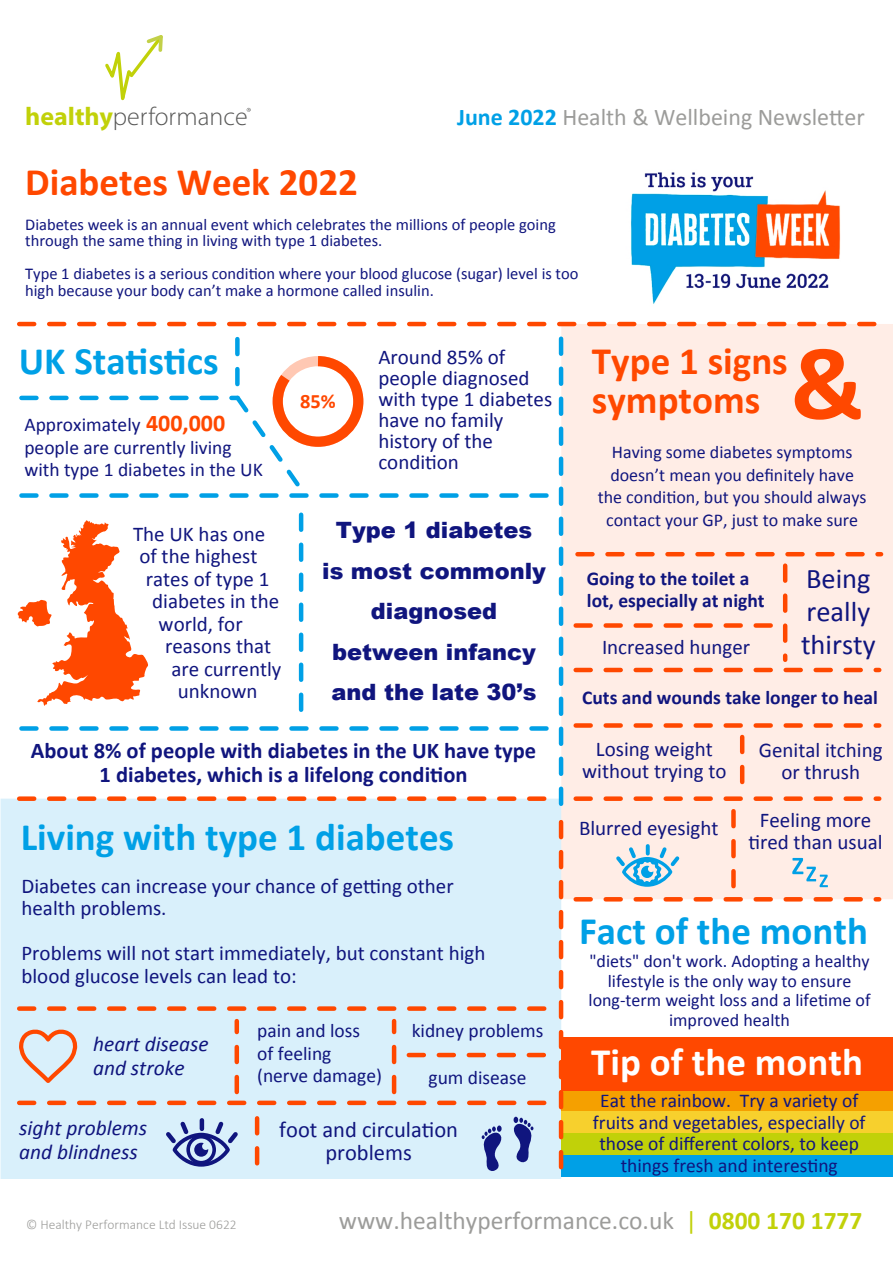
<style>
.page{position:relative;width:893px;height:1263px;background:#fff}
.page>*{position:absolute;margin:0;border:0;box-sizing:border-box;transform-origin:0 0}
.t1{font:700 105px "Calibri";color:#ff4800}
.t2{font:700 39px "Calibri";color:#00a0e6}
.t3{font:700 39px/39px "Calibri";color:#ff4800}
.t4{font:700 39px "Calibri";color:#fff}
.t5{font:28.5px/33px "Calibri";color:#10157e}
.t6{font:25.5px "Calibri";color:#9c9c9a}
.t7{font:300 25.5px "Myriad Pro";color:#595958}
.t8{font:24px "Calibri";color:#9c9c9a}
.t9{font:700 22.5px/24px "Calibri";color:#10157e;text-align:center}
.t10{font:900 22.5px/40.5px "Arial";color:#10157e;text-align:center}
.t11{font:22.5px/22.5px "Calibri";color:#10157e;text-align:center}
.t12{font:italic 21.45px/24.2px "Calibri";color:#10157e}
.t13{font:21px/21px "Calibri";color:#10157e}
.t14{font:700 20.4px "Calibri";color:#ff4800}
.t15{font:19.5px/22.5px "Calibri";color:#10157e}
.t16{font:700 19.5px/22.5px "Calibri";color:#10157e}
.t17{font:18px/22.5px "Calibri";color:#10157e;text-align:center}
.t18{font:16.5px/16.5px "Calibri";color:#10157e}
.t19{font:300 13.5px "Calibri";color:#9c9c9a}
.s1{font-weight:700;color:#c1d109}
.s2{font-weight:700;color:#00a0e6}
.s3{font-weight:700;font-size:24px;color:#ff4800}
.s4{color:#c1d109}
</style>
<div class="page">
<svg style="left:247px;top:108px;width:4px;height:4px"></svg>
<svg style="left:105px;top:35px;width:58px;height:66px"></svg>
<div style="left:1px;top:799px;width:560px;height:380px;background:#d9f0fb"></div>
<div style="left:561px;top:324px;width:332px;height:575px;background:#ffede6"></div>
<img style="left:630px;top:172px;width:211px;height:132px">
<svg style="left:17px;top:322px;width:864px;height:482px"></svg>
<svg style="left:576px;top:811px;width:303px;height:90px;background:#f4e3dd"></svg>
<div style="left:561px;top:1154px;width:332px;height:23px;background:#00a0e6"></div>
<div style="left:561px;top:1132px;width:332px;height:22px;background:#c1d109"></div>
<div style="left:561px;top:1110px;width:332px;height:23px;background:#f7d02d"></div>
<div style="left:561px;top:1089px;width:332px;height:22px;background:#f5a000"></div>
<div style="left:561px;top:1037px;width:332px;height:53px;background:#ff4800"></div>
<div style="left:15px;top:819px;width:548px;height:353px;background:#d9f0fb"></div>
<p class="t7" style="left:25px;top:101px;width:224px"><span class="s1">healthy</span>performance</p>
<p class="t8" style="left:457px;top:100px;width:409px"><span class="s2">June 2022</span> Health &amp; Wellbeing Newsletter</p>
<h2 class="t3" style="left:25px;top:161px;width:334px">Diabetes Week 2022</h2>
<p class="t18" style="left:25px;top:215px;width:532px">Diabetes week is an annual event which celebrates the millions of people going through the same thing in living with type 1 diabetes.</p>
<p class="t18" style="left:25px;top:265px;width:555px">Type 1 diabetes is a serious condition where your blood glucose (sugar) level is too high because your body can’t make a hormone called insulin.</p>
<h2 class="t2" style="left:19px;top:333px;width:201px">UK Statistics</h2>
<h2 class="t3" style="left:592px;top:340px;width:197px">Type 1 signs symptoms</h2>
<h1 class="t1" style="left:790px;top:309px;width:76px">&amp;</h1>
<p class="t13" style="left:378px;top:346px;width:175px">Around 85% of people diagnosed with type 1 diabetes have no family history of the condition</p>
<p class="t14" style="left:300px;top:387px;width:37px">85%</p>
<p class="t15" style="left:24px;top:413px;width:240px">Approximately <span class="s3">400,000 </span>people are currently living with type 1 diabetes in the UK</p>
<p class="t17" style="left:598px;top:441px;width:270px">Having some diabetes symptoms doesn’t mean you definitely have the condition, but you should always contact your GP, just to make sure</p>
<p class="t10" style="left:322px;top:509px;width:225px">Type 1 diabetes<br>is most commonly diagnosed between infancy and the late 30’s</p>
<p class="t13" style="left:133px;top:523px;width:134px">The UK has one</p>
<p class="t13" style="left:139px;top:545px;width:119px">of the highest</p>
<p class="t13" style="left:146px;top:568px;width:125px">rates of type 1</p>
<p class="t13" style="left:152px;top:590px;width:128px">diabetes in the</p>
<p class="t13" style="left:159px;top:613px;width:86px">world, for</p>
<p class="t13" style="left:165px;top:635px;width:108px">reasons that</p>
<p class="t13" style="left:171px;top:658px;width:111px">are currently</p>
<p class="t13" style="left:178px;top:680px;width:81px">unknown</p>
<p class="t16" style="left:587px;top:566px;width:179px">Going to the toilet a lot, especially at night</p>
<h3 class="t5" style="left:801px;top:561px;width:76px">Being really thirsty</h3>
<p class="t13" style="left:602px;top:636px;width:150px">Increased hunger</p>
<p class="t16" style="left:582px;top:686px;width:297px">Cuts and wounds take longer to heal</p>
<p class="t9" style="left:31px;top:738px;width:507px">About 8% of people with diabetes in the UK have type<br>1 diabetes, which is a lifelong condition</p>
<h2 class="t2" style="left:21px;top:809px;width:435px">Living with type 1 diabetes</h2>
<p class="t13" style="left:21px;top:874px;width:434px;line-height:22.5px">Diabetes can increase your chance of getting other health problems.</p>
<p class="t13" style="left:21px;top:942px;width:465px;line-height:22.5px">Problems will not start immediately, but constant high blood glucose levels can lead to:</p>
<p class="t12" style="left:93px;top:1031px;width:117px">heart disease and stroke</p>
<p class="t12" style="left:19px;top:1115px;width:130px">sight problems and blindness</p>
<p class="t15" style="left:257px;top:1019px;width:126px">pain and loss<br>of feeling (nerve damage)</p>
<p class="t15" style="left:412px;top:1019px;width:133px">kidney problems</p>
<p class="t15" style="left:428px;top:1066px;width:100px">gum disease</p>
<p class="t11" style="left:279px;top:1118px;width:180px">foot and circulation problems</p>
<p class="t13" style="left:582px;top:737px;width:146px;line-height:22.5px;text-align:center">Losing weight without trying to</p>
<p class="t13" style="left:759px;top:738px;width:125px;line-height:22.5px;text-align:center">Genital itching or thrush</p>
<p class="t13" style="left:579px;top:817px;width:141px">Blurred eyesight</p>
<p class="t13" style="left:748px;top:808px;width:136px;line-height:22.5px;text-align:center">Feeling more tired than usual</p>
<h2 class="t2" style="left:579px;top:903px;width:290px">Fact of the month</h2>
<p class="t17" style="left:589px;top:951px;width:283px;line-height:19.5px">"diets" don't work. Adopting a healthy lifestyle is the only way to ensure long-term weight loss and a lifetime of improved health</p>
<h2 class="t4" style="left:591px;top:1034px;width:273px">Tip of the month</h2>
<p class="t15" style="left:593px;top:1089px;width:274px;line-height:21.5px;text-align:center">Eat the rainbow. Try a variety of fruits and vegetables, especially of those of different colors, to keep things fresh and interesting</p>
<p class="t19" style="left:26px;top:1216px;width:212px">© Healthy Performance Ltd Issue 0622</p>
<p class="t6" style="left:339px;top:1202px;width:525px">www.healthyperformance.co.uk <span class="s4">|</span> <span class="s1">0800 170 1777</span></p>
</div>
